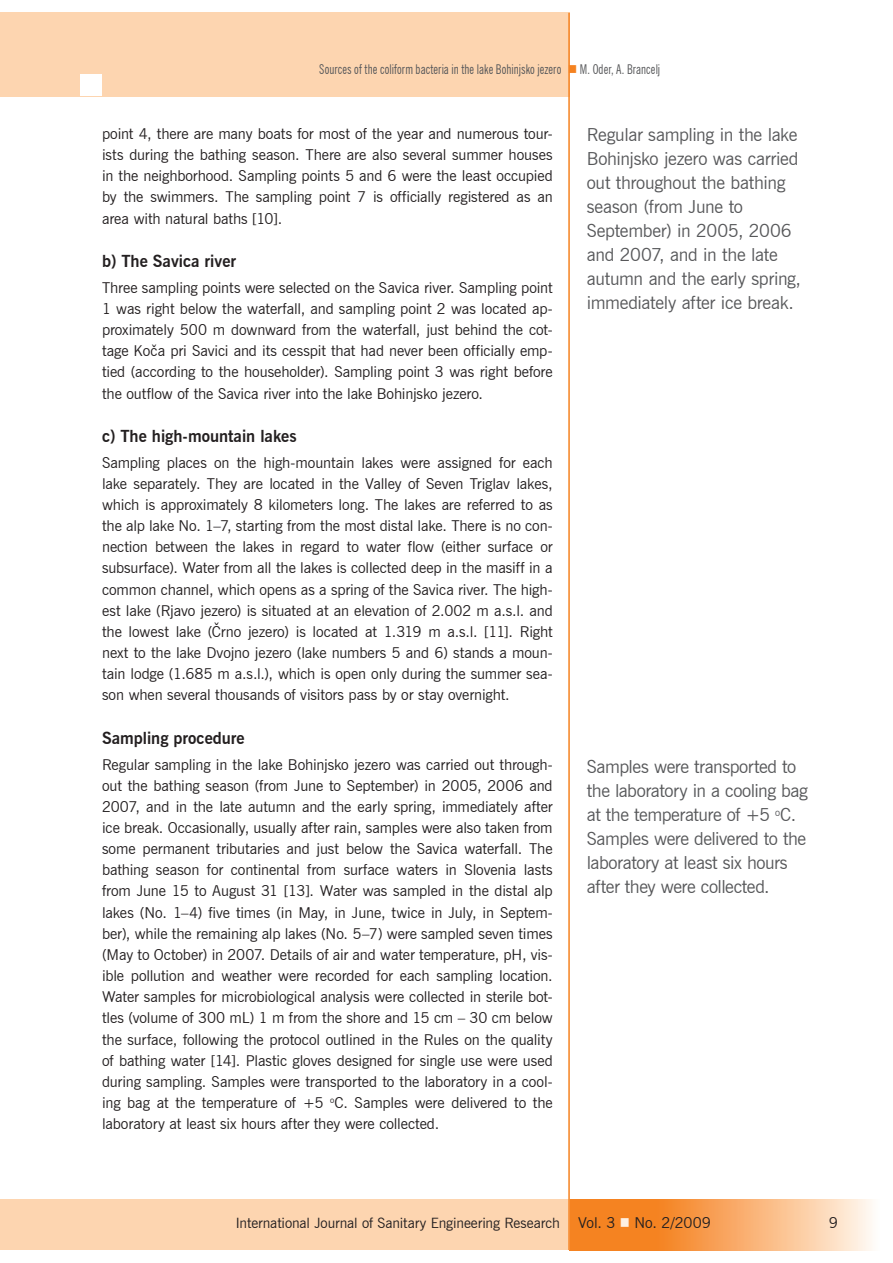
<style>
.page{position:relative;width:893px;height:1263px;background:#fff}
.page>*{position:absolute;margin:0;border:0;box-sizing:border-box;transform-origin:0 0}
.t1{font:18px/24px "News Gothic L2";letter-spacing:-.02em;color:#57585a}
.t2{font:700 16.5px "News Gothic L2";color:#231f20}
.t3{font:15px/21.1px "News Gothic L2";letter-spacing:-.005em;color:#231f20;text-align:justify}
.t4{font:14.25px "News Gothic L2";letter-spacing:-.005em;color:#231f20}
.t5{font:condensed 13.5px "News Gothic L2";letter-spacing:.005em;color:#57585a;scale:.9 1}
.s1{color:#f58220}
.s2{font-size:15px}
.s3{color:#fef0e2}
</style>
<div class="page">
<svg style="left:570px;top:1200px;width:302px;height:50px"></svg>
<div style="left:0;top:1200px;width:569px;height:50px;background:#fdd5b0"></div>
<div style="left:0;top:13px;width:570px;height:84px;background:#fdd5b0"></div>
<div style="left:81px;top:74px;width:21px;height:22px;background:#fff"></div>
<hr style="left:568px;top:13px;width:2px;height:1237px;background:#f58220">
<p class="t5" style="left:319px;top:61px;width:380px">Sources of the coliform bacteria in the lake Bohinjsko jezero <span class="s1">■</span> M. Oder, A. Brancelj</p>
<p class="t3" style="left:102px;top:123px;width:452px">point 4, there are many boats for most of the year and numerous tour&shy;ists during the bathing season. There are also several summer houses in the neighborhood. Sampling points 5 and 6 were the least occupied by the swimmers. The sampling point 7 is officially registered as an area with natural baths [10].</p>
<p class="t2" style="left:102px;top:251px;width:136px">b) The Savica river</p>
<p class="t3" style="left:102px;top:277px;width:452px">Three sampling points were selected on the Savica river. Sampling point 1 was right below the waterfall, and sampling point 2 was located ap&shy;proximately 500 m downward from the waterfall, just behind the cot&shy;tage Koča pri Savici and its cesspit that had never been officially emp&shy;tied (according to the householder). Sampling point 3 was right before the outflow of the Savica river into the lake Bohinjsko jezero.</p>
<p class="t2" style="left:102px;top:426px;width:196px">c) The high-mountain lakes</p>
<p class="t3" style="left:102px;top:452px;width:452px">Sampling places on the high-mountain lakes were assigned for each lake separately. They are located in the Valley of Seven Triglav lakes, which is approximately 8 kilometers long. The lakes are referred to as the alp lake No. 1–7, starting from the most distal lake. There is no con&shy;nection between the lakes in regard to water flow (either surface or subsurface). Water from all the lakes is collected deep in the masiff in a common channel, which opens as a spring of the Savica river. The high&shy;est lake (Rjavo jezero) is situated at an elevation of 2.002 m a.s.l. and the lowest lake (Črno jezero) is located at 1.319 m a.s.l. [11]. Right next to the lake Dvojno jezero (lake numbers 5 and 6) stands a moun&shy;tain lodge (1.685 m a.s.l.), which is open only during the summer sea&shy;son when several thousands of visitors pass by or stay overnight.</p>
<p class="t2" style="left:102px;top:728px;width:144px">Sampling procedure</p>
<p class="t3" style="left:102px;top:753px;width:452px">Regular sampling in the lake Bohinjsko jezero was carried out through&shy;out the bathing season (from June to September) in 2005, 2006 and 2007, and in the late autumn and the early spring, immediately after ice break. Occasionally, usually after rain, samples were also taken from some permanent tributaries and just below the Savica waterfall. The bathing season for continental from surface waters in Slovenia lasts from June 15 to August 31 [13]. Water was sampled in the distal alp lakes (No. 1–4) five times (in May, in June, twice in July, in Septem&shy;ber), while the remaining alp lakes (No. 5–7) were sampled seven times (May to October) in 2007. Details of air and water temperature, pH, vis&shy;ible pollution and weather were recorded for each sampling location.<br>Water samples for microbiological analysis were collected in sterile bot&shy;tles (volume of 300 mL) 1 m from the shore and 15 cm – 30 cm below the surface, following the protocol outlined in the Rules on the quality of bathing water [14]. Plastic gloves designed for single use were used during sampling. Samples were transported to the laboratory in a cool&shy;ing bag at the temperature of +5 <sup>o</sup>C. Samples were delivered to the laboratory at least six hours after they were collected.</p>
<p class="t1" style="left:587px;top:123px;width:216px">Regular sampling in the lake<br>Bohinjsko jezero was carried out throughout the bathing season (from June to<br>September) in 2005, 2006 and 2007, and in the late autumn and the early spring, immediately after ice break.</p>
<p class="t1" style="left:587px;top:755px;width:223px">Samples were transported to the laboratory in a cooling bag at the temperature of +5 <sup>o</sup>C.<br>Samples were delivered to the laboratory at least six hours after they were collected.</p>
<p class="t4" style="left:236px;top:1214px;width:477px">International Journal of Sanitary Engineering Research <span class="s2">Vol. 3</span> <span class="s3">■</span> <span class="s2">No. 2/2009</span></p>
<p class="t3" style="left:829px;top:1212px;width:11px">9</p>
</div>
